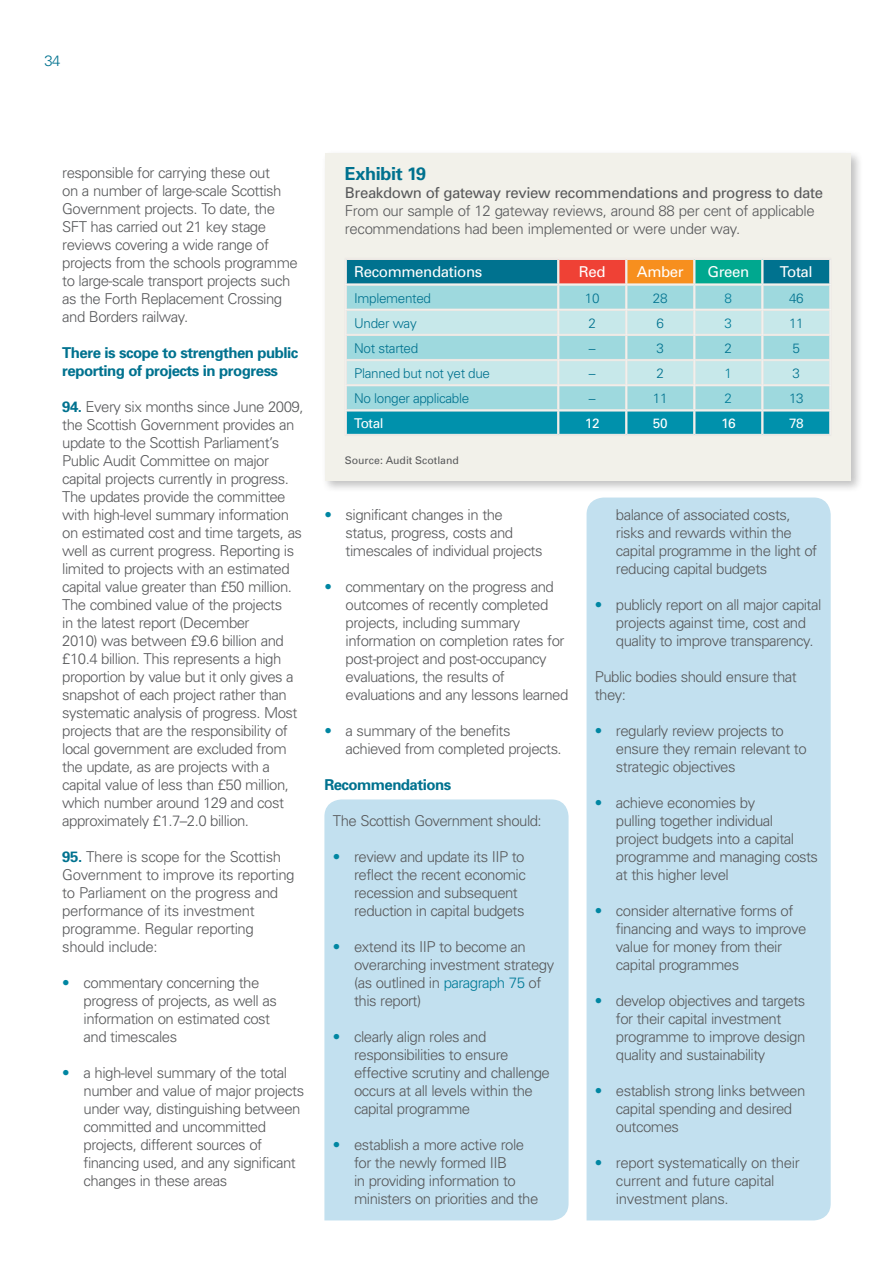
<style>
.page{position:relative;width:893px;height:1263px;background:#fff}
.page>*{position:absolute;margin:0;border:0;box-sizing:border-box;transform-origin:0 0}
.t1{font:700 18px "Univers";letter-spacing:-.02em;color:#00728f}
.Paragraph{font:300 15px/18px "Univers";letter-spacing:-.035em;color:#58595b}
.Paragraph_-_bullet{font:300 15px/18px "Univers";letter-spacing:-.035em;color:#58595b}
.Paragraph_-_bullet_h{font:300 15px/18px "Univers";letter-spacing:-.035em;color:#58595b}
.Heading_3{font:700 15px/18px "Univers";letter-spacing:-.035em;color:#00728f}
.t2{font:15px "Univers";letter-spacing:-.025em;color:#fff}
.Paragraph_-_highligh{font:300 15px "Univers";letter-spacing:-.035em;color:#58595b}
.t3{font:300 15px "Univers";color:#00728f}
.t4{font:300 13.5px "Univers";letter-spacing:-.025em;color:#00728f}
.t5{font:13.5px "Univers";letter-spacing:-.025em;color:#fff}
.t6{font:300 13.5px "Univers";color:#007b98}
.t7{font:10.5px "Univers";letter-spacing:-.005em;color:#58595b}
.s1{font-weight:700;color:#00728f}
.s2{color:#0086a2}
.s3{font-weight:400}
.s4{color:#007b98}
</style>
<div class="page">
<div style="left:587px;top:497px;width:244px;height:723px;background:#c2e0ef"></div>
<div style="left:324px;top:799px;width:245px;height:421px;background:#c2e0ef"></div>
<div style="left:321px;top:149px;width:542px;height:344px;background:#000;opacity:.25"></div>
<div style="left:325px;top:153px;width:526px;height:327px;background:#f2f1ea"></div>
<svg style="left:346px;top:259px;width:485px;height:176px;background:#91c8cd"></svg>
<hr style="left:346px;top:434px;width:212px;height:1px;background:#ece7e2">
<hr style="left:345px;top:435px;width:213px;height:1px;background:#ece7e2">
<hr style="left:559px;top:434px;width:67px;height:1px;background:#ece7e2">
<hr style="left:558px;top:435px;width:68px;height:1px;background:#ece7e2">
<hr style="left:627px;top:434px;width:67px;height:1px;background:#ece7e2">
<hr style="left:626px;top:435px;width:68px;height:1px;background:#ece7e2">
<hr style="left:695px;top:434px;width:67px;height:1px;background:#ece7e2">
<hr style="left:694px;top:435px;width:68px;height:1px;background:#ece7e2">
<hr style="left:763px;top:434px;width:67px;height:1px;background:#ece7e2">
<hr style="left:762px;top:435px;width:69px;height:1px;background:#ece7e2">
<p class="t3" style="left:45px;top:52px;width:17px">34</p>
<p class="Paragraph" style="left:62px;top:163px;width:237px">responsible for carrying these out<br>on a number of large-scale Scottish Government projects. To date, the SFT has carried out 21 key stage reviews covering a wide range of projects from the schools programme to large-scale transport projects such as the Forth Replacement Crossing and Borders railway.</p>
<p class="Heading_3" style="left:62px;top:343px;width:237px">There is scope to strengthen public reporting of projects in progress</p>
<p class="Paragraph" style="left:62px;top:397px;width:243px"><span class="s1">94.</span> Every six months since June 2009, the Scottish Government provides an update to the Scottish Parliament’s Public Audit Committee on major capital projects currently in progress.<br>The updates provide the committee with high-level summary information on estimated cost and time targets, as well as current progress. Reporting is limited to projects with an estimated capital value greater than £50 million.<br>The combined value of the projects<br>in the latest report (December<br>2010) was between £9.6 billion and £10.4 billion. This represents a high proportion by value but it only gives a snapshot of each project rather than systematic analysis of progress. Most projects that are the responsibility of local government are excluded from the update, as are projects with a capital value of less than £50 million, which number around 129 and cost approximately £1.7–2.0 billion.</p>
<p class="Paragraph" style="left:62px;top:847px;width:234px"><span class="s1">95.</span> There is scope for the Scottish<br>Government to improve its reporting to Parliament on the progress and performance of its investment programme. Regular reporting should include:</p>
<p class="Paragraph_-_bullet" style="left:84px;top:973px;width:195px;text-indent:-21px"><span class="s2">•</span> commentary concerning the progress of projects, as well as information on estimated cost and timescales</p>
<p class="Paragraph_-_bullet" style="left:84px;top:1063px;width:222px;text-indent:-21px"><span class="s2">•</span> a high-level summary of the total number and value of major projects under way, distinguishing between committed and uncommitted projects, different sources of financing used, and any significant changes in these areas</p>
<p class="t1" style="left:345px;top:163px;width:83px">Exhibit 19</p>
<p class="Paragraph" style="left:345px;top:184px;width:480px"><span class="s3">Breakdown of gateway review recommendations and progress to date<br></span>From our sample of 12 gateway reviews, around 88 per cent of applicable recommendations had been implemented or were under way.</p>
<p class="t2" style="left:354px;top:263px;width:130px">Recommendations</p>
<p class="t2" style="left:579px;top:263px;width:28px">Red</p>
<p class="t2" style="left:637px;top:263px;width:48px">Amber</p>
<p class="t2" style="left:707px;top:263px;width:43px">Green</p>
<p class="t2" style="left:780px;top:263px;width:34px">Total</p>
<p class="t4" style="left:354px;top:290px;width:78px">Implemented</p>
<p class="t4" style="left:585px;top:290px;width:16px">10</p>
<p class="t4" style="left:653px;top:290px;width:16px">28</p>
<p class="t6" style="left:725px;top:290px;width:9px">8</p>
<p class="t4" style="left:789px;top:290px;width:16px">46</p>
<p class="t4" style="left:354px;top:315px;width:64px">Under way</p>
<p class="t4" style="left:589px;top:315px;width:9px">2</p>
<p class="t4" style="left:657px;top:315px;width:9px">6</p>
<p class="t6" style="left:725px;top:315px;width:9px">3</p>
<p class="t4" style="left:789px;top:315px;width:16px">11</p>
<p class="t4" style="left:354px;top:340px;width:66px">Not started</p>
<p class="t4" style="left:589px;top:340px;width:8px">–</p>
<p class="t4" style="left:657px;top:340px;width:9px">3</p>
<p class="t4" style="left:725px;top:340px;width:9px">2</p>
<p class="t4" style="left:793px;top:340px;width:9px">5</p>
<p class="t4" style="left:354px;top:365px;width:137px">Planned but not yet due</p>
<p class="t4" style="left:589px;top:365px;width:8px">–</p>
<p class="t4" style="left:657px;top:365px;width:9px">2</p>
<p class="t6" style="left:725px;top:365px;width:9px">1</p>
<p class="t4" style="left:793px;top:365px;width:9px">3</p>
<p class="t4" style="left:354px;top:390px;width:117px">No longer applicable</p>
<p class="t4" style="left:589px;top:390px;width:8px">–</p>
<p class="t4" style="left:653px;top:390px;width:16px">11</p>
<p class="t6" style="left:725px;top:390px;width:9px">2</p>
<p class="t4" style="left:789px;top:390px;width:16px">13</p>
<p class="t5" style="left:354px;top:415px;width:31px">Total</p>
<p class="t5" style="left:585px;top:415px;width:16px">12</p>
<p class="t5" style="left:653px;top:415px;width:16px">50</p>
<p class="t5" style="left:721px;top:415px;width:16px">16</p>
<p class="t5" style="left:789px;top:415px;width:16px">78</p>
<p class="t7" style="left:345px;top:454px;width:115px">Source: Audit Scotland</p>
<p class="Paragraph_-_bullet" style="left:346px;top:505px;width:198px;text-indent:-21px"><span class="s2">•</span> significant changes in the status, progress, costs and timescales of individual projects</p>
<p class="Paragraph_-_bullet" style="left:346px;top:577px;width:224px;text-indent:-21px"><span class="s2">•</span> commentary on the progress and outcomes of recently completed projects, including summary information on completion rates for post-project and post-occupancy evaluations, the results of evaluations and any lessons learned</p>
<p class="Paragraph_-_bullet" style="left:346px;top:721px;width:218px;text-indent:-21px"><span class="s2">•</span> a summary of the benefits achieved from completed projects.</p>
<p class="Heading_3" style="left:324px;top:775px;width:128px">Recommendations</p>
<p class="Paragraph_-_highligh" style="left:333px;top:811px;width:210px">The Scottish Government should:</p>
<p class="Paragraph_-_bullet_h" style="left:354px;top:847px;width:173px;text-indent:-21px"><span class="s2">•</span> review and update its IIP to reflect the recent economic recession and subsequent reduction in capital budgets</p>
<p class="Paragraph_-_bullet_h" style="left:354px;top:937px;width:202px;text-indent:-21px"><span class="s2">•</span> extend its IIP to become an overarching investment strategy (as outlined in <span class="s4">paragraph 75</span> of this report)</p>
<p class="Paragraph_-_bullet_h" style="left:354px;top:1027px;width:197px;text-indent:-21px"><span class="s2">•</span> clearly align roles and responsibilities to ensure effective scrutiny and challenge occurs at all levels within the capital programme</p>
<p class="Paragraph_-_bullet_h" style="left:354px;top:1135px;width:186px;text-indent:-21px"><span class="s2">•</span> establish a more active role for the newly formed IIB<br>in providing information to ministers on priorities and the</p>
<p class="Paragraph" style="left:616px;top:505px;width:203px">balance of associated costs, risks and rewards within the capital programme in the light of reducing capital budgets</p>
<p class="Paragraph" style="left:616px;top:595px;width:207px;text-indent:-21px"><span class="s2">•</span> publicly report on all major capital projects against time, cost and quality to improve transparency.</p>
<p class="Paragraph" style="left:595px;top:667px;width:204px">Public bodies should ensure that they:</p>
<p class="Paragraph" style="left:616px;top:721px;width:192px;text-indent:-21px"><span class="s2">•</span> regularly review projects to ensure they remain relevant to strategic objectives</p>
<p class="Paragraph" style="left:616px;top:793px;width:204px;text-indent:-21px"><span class="s2">•</span> achieve economies by<br>pulling together individual project budgets into a capital programme and managing costs at this higher level</p>
<p class="Paragraph" style="left:616px;top:901px;width:192px;text-indent:-21px"><span class="s2">•</span> consider alternative forms of financing and ways to improve value for money from their capital programmes</p>
<p class="Paragraph" style="left:616px;top:991px;width:191px;text-indent:-21px"><span class="s2">•</span> develop objectives and targets for their capital investment programme to improve design quality and sustainability</p>
<p class="Paragraph" style="left:616px;top:1081px;width:191px;text-indent:-21px"><span class="s2">•</span> establish strong links between capital spending and desired outcomes</p>
<p class="Paragraph" style="left:616px;top:1153px;width:185px;text-indent:-21px"><span class="s2">•</span> report systematically on their current and future capital investment plans.</p>
</div>
